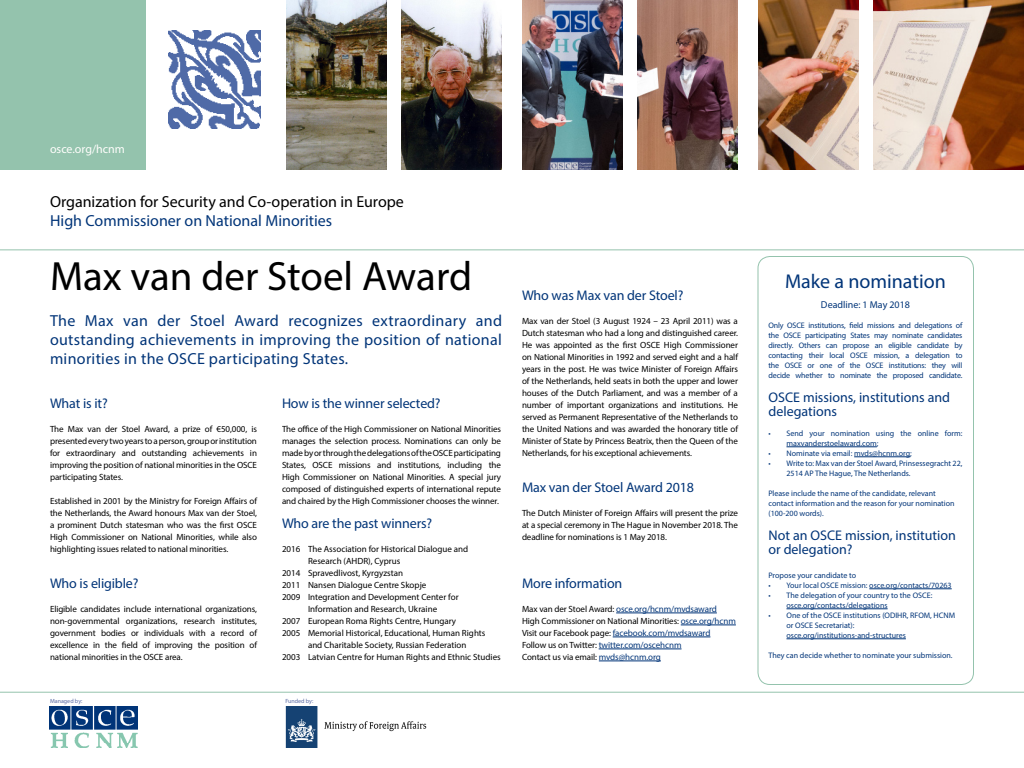
<style>
.page{position:relative;width:1024px;height:768px;background:#fff}
.page>*{position:absolute;margin:0;border:0;box-sizing:border-box;transform-origin:0 0}
.t1{font:41px "Myriad Pro";color:#000}
.t2{font:20px "Myriad Pro";color:#003478}
.t3{font:16px/19.2px "Myriad Pro";letter-spacing:.015em;color:#003478;text-align:justify}
.t4{font:16px "Myriad Pro";color:#000}
.t5{font:14px/14px "Myriad Pro";letter-spacing:-.01em;color:#003478}
.t6{font:12px "Myriad Pro";color:#fffefc}
.t7{font:10px "Myriad Pro";color:#003478}
.t8{font:9px/12px "Myriad Pro";letter-spacing:-.01em;color:#000;text-align:justify}
.t9{font:9px "Myriad Pro";letter-spacing:-.01em;color:#003478}
.t10{font:8px/10px "Myriad Pro";color:#003478}
.t11{font:6px "Myriad Pro";color:#596aa4}
.s1{color:#000}
.s2{color:#003478}
</style>
<div class="page">
<img style="left:522px;top:0;width:216px;height:170px">
<hr style="left:616px;top:613px;width:101px;height:1px;background:#003478">
<hr style="left:681px;top:625px;width:55px;height:1px;background:#003478">
<hr style="left:613px;top:637px;width:97px;height:1px;background:#003478">
<hr style="left:599px;top:649px;width:83px;height:1px;background:#003478">
<hr style="left:599px;top:661px;width:62px;height:1px;background:#003478">
<div style="left:0;top:0;width:146px;height:170px;background:#94c3ad"></div>
<hr style="left:0;top:692px;width:1024px;height:1px;background:#94c3ad">
<img style="left:286px;top:0;width:216px;height:170px">
<img style="left:758px;top:0;width:266px;height:170px">
<img style="left:168px;top:30px;width:92px;height:98px">
<div style="left:859px;top:0;width:14px;height:170px;background:#fff"></div>
<div style="left:387px;top:0;width:14px;height:170px;background:#fff"></div>
<div style="left:623px;top:0;width:14px;height:170px;background:#fff"></div>
<img style="left:49px;top:707px;width:89px;height:41px">
<img style="left:285px;top:707px;width:142px;height:41px">
<hr style="left:0;top:249px;width:1024px;height:1px;background:#94c3ad">
<hr style="left:786px;top:447px;width:91px;height:1px;background:#003478">
<hr style="left:854px;top:457px;width:56px;height:1px;background:#003478">
<hr style="left:869px;top:589px;width:83px;height:1px;background:#003478">
<hr style="left:786px;top:609px;width:102px;height:1px;background:#003478">
<hr style="left:786px;top:639px;width:120px;height:1px;background:#003478">
<div style="left:758px;top:256px;width:216px;height:429px;border:1px solid #94c3ad;border-radius:12px"></div>
<p class="t6" style="left:50px;top:142px;width:76px">osce.org/hcnm</p>
<p class="t4" style="left:50px;top:191px;width:355px">Organization for Security and Co-operation in Europe</p>
<p class="t3" style="left:50px;top:211px;width:284px">High Commissioner on National Minorities</p>
<p class="t1" style="left:50px;top:251px;width:424px">Max van der Stoel Award</p>
<p class="t3" style="left:50px;top:311px;width:454px">The Max van der Stoel Award recognizes extraordinary and outstanding achievements in improving the position of national minorities in the OSCE participating States.</p>
<p class="t5" style="left:50px;top:396px;width:59px">What is it?</p>
<p class="t8" style="left:50px;top:423px;width:209px">The Max van der Stoel Award, a prize of €50,000, is presented every two years to a person, group or institution for extraordinary and outstanding achievements in improving the position of national minorities in the OSCE participating States.</p>
<p class="t8" style="left:50px;top:495px;width:209px">Established in 2001 by the Ministry for Foreign Affairs of the Netherlands, the Award honours Max van der Stoel, a prominent Dutch statesman who was the first OSCE High Commissioner on National Minorities, while also highlighting issues related to national minorities.</p>
<p class="t5" style="left:50px;top:576px;width:90px">Who is eligible?</p>
<p class="t8" style="left:50px;top:603px;width:209px">Eligible candidates include international organizations, non-governmental organizations, research institutes, government bodies or individuals with a record of excellence in the field of improving the position of national minorities in the OSCE area.</p>
<p class="t5" style="left:282px;top:396px;width:160px">How is the winner selected?</p>
<p class="t8" style="left:282px;top:423px;width:221px">The office of the High Commissioner on National Minorities manages the selection process. Nominations can only be made by or through the delegations of the OSCE participating States, OSCE missions and institutions, including the High Commissioner on National Minorities. A special jury composed of distinguished experts of international repute and chaired by the High Commissioner chooses the winner.</p>
<p class="t5" style="left:282px;top:516px;width:152px">Who are the past winners?</p>
<p class="t8" style="left:308px;top:543px;width:162px">The Association for Historical Dialogue and<br>Research (AHDR), Cyprus</p>
<p class="t8" style="left:308px;top:567px;width:97px">Spravedlivost, Kyrgyzstan</p>
<p class="t8" style="left:308px;top:579px;width:120px">Nansen Dialogue Centre Skopje</p>
<p class="t8" style="left:308px;top:591px;width:152px">Integration and Development Center for<br>Information and Research, Ukraine</p>
<p class="t8" style="left:308px;top:615px;width:150px">European Roma Rights Centre, Hungary</p>
<p class="t8" style="left:308px;top:627px;width:179px">Memorial Historical, Educational, Human Rights and Charitable Society, Russian Federation</p>
<p class="t8" style="left:308px;top:651px;width:194px">Latvian Centre for Human Rights and Ethnic Studies</p>
<p class="t8" style="left:282px;top:543px;width:20px">2016</p>
<p class="t8" style="left:282px;top:567px;width:20px">2014</p>
<p class="t8" style="left:282px;top:579px;width:20px">2011</p>
<p class="t8" style="left:282px;top:591px;width:20px">2009</p>
<p class="t8" style="left:282px;top:615px;width:20px">2007</p>
<p class="t8" style="left:282px;top:627px;width:20px">2005</p>
<p class="t8" style="left:282px;top:651px;width:20px">2003</p>
<p class="t11" style="left:50px;top:698px;width:34px">Managed by:</p>
<p class="t11" style="left:285px;top:698px;width:29px">Funded by:</p>
<p class="t5" style="left:522px;top:288px;width:163px">Who was Max van der Stoel?</p>
<p class="t8" style="left:522px;top:315px;width:218px">Max van der Stoel (3 August 1924 – 23 April 2011) was a Dutch statesman who had a long and distinguished career.<br>He was appointed as the first OSCE High Commissioner on National Minorities in 1992 and served eight and a half years in the post. He was twice Minister of Foreign Affairs of the Netherlands, held seats in both the upper and lower houses of the Dutch Parliament, and was a member of a number of important organizations and institutions. He served as Permanent Representative of the Netherlands to the United Nations and was awarded the honorary title of Minister of State by Princess Beatrix, then the Queen of the Netherlands, for his exceptional achievements.</p>
<p class="t5" style="left:522px;top:480px;width:174px">Max van der Stoel Award 2018</p>
<p class="t8" style="left:522px;top:507px;width:217px">The Dutch Minister of Foreign Affairs will present the prize at a special ceremony in The Hague in November 2018. The deadline for nominations is 1 May 2018.</p>
<p class="t5" style="left:522px;top:576px;width:102px">More information</p>
<p class="t9" style="left:522px;top:603px;width:196px"><span class="s1">Max van der Stoel Award:</span> osce.org/hcnm/mvdsaward</p>
<p class="t8" style="left:522px;top:615px;width:215px">High Commissioner on National Minorities: <span class="s2">osce.org/hcnm</span></p>
<p class="t9" style="left:522px;top:627px;width:190px"><span class="s1">Visit our Facebook page:</span> facebook.com/mvdsaward</p>
<p class="t9" style="left:522px;top:639px;width:161px"><span class="s1">Follow us on Twitter:</span> twitter.com/oscehcnm</p>
<p class="t8" style="left:522px;top:651px;width:140px">Contact us via email: <span class="s2">mvds@hcnm.org</span></p>
<p class="t2" style="left:785px;top:269px;width:162px">Make a nomination</p>
<p class="t7" style="left:821px;top:298px;width:91px">Deadline: 1 May 2018</p>
<p class="t10" style="left:768px;top:320px;width:196px;text-align:justify">Only OSCE institutions, field missions and delegations of the OSCE participating States may nominate candidates directly. Others can propose an eligible candidate by contacting their local OSCE mission, a delegation to the OSCE or one of the OSCE institutions: they will decide whether to nominate the proposed candidate.</p>
<p class="t5" style="left:768px;top:390px;width:183px">OSCE missions, institutions and delegations</p>
<p class="t10" style="left:786px;top:428px;width:178px;text-indent:-18px">• Send your nomination using the online form: maxvanderstoelaward.com;</p>
<p class="t10" style="left:768px;top:448px;width:145px">• Nominate via email: mvds@hcnm.org;</p>
<p class="t10" style="left:786px;top:458px;width:177px;text-indent:-18px">• Write to: Max van der Stoel Award, Prinsessegracht 22,<br>2514 AP The Hague, The Netherlands.</p>
<p class="t10" style="left:768px;top:488px;width:188px">Please include the name of the candidate, relevant contact information and the reason for your nomination (100-200 words).</p>
<p class="t5" style="left:768px;top:528px;width:189px">Not an OSCE mission, institution or delegation?</p>
<p class="t10" style="left:768px;top:570px;width:89px">Propose your candidate to</p>
<p class="t10" style="left:768px;top:580px;width:185px">• Your local OSCE mission: osce.org/contacts/70263</p>
<p class="t10" style="left:786px;top:590px;width:147px;text-indent:-18px">• The delegation of your country to the OSCE: osce.org/contacts/delegations</p>
<p class="t10" style="left:786px;top:610px;width:170px;text-indent:-18px">• One of the OSCE institutions (ODIHR, RFOM, HCNM or OSCE Secretariat): osce.org/institutions-and-structures</p>
<p class="t10" style="left:768px;top:650px;width:186px">They can decide whether to nominate your submission.</p>
</div>
